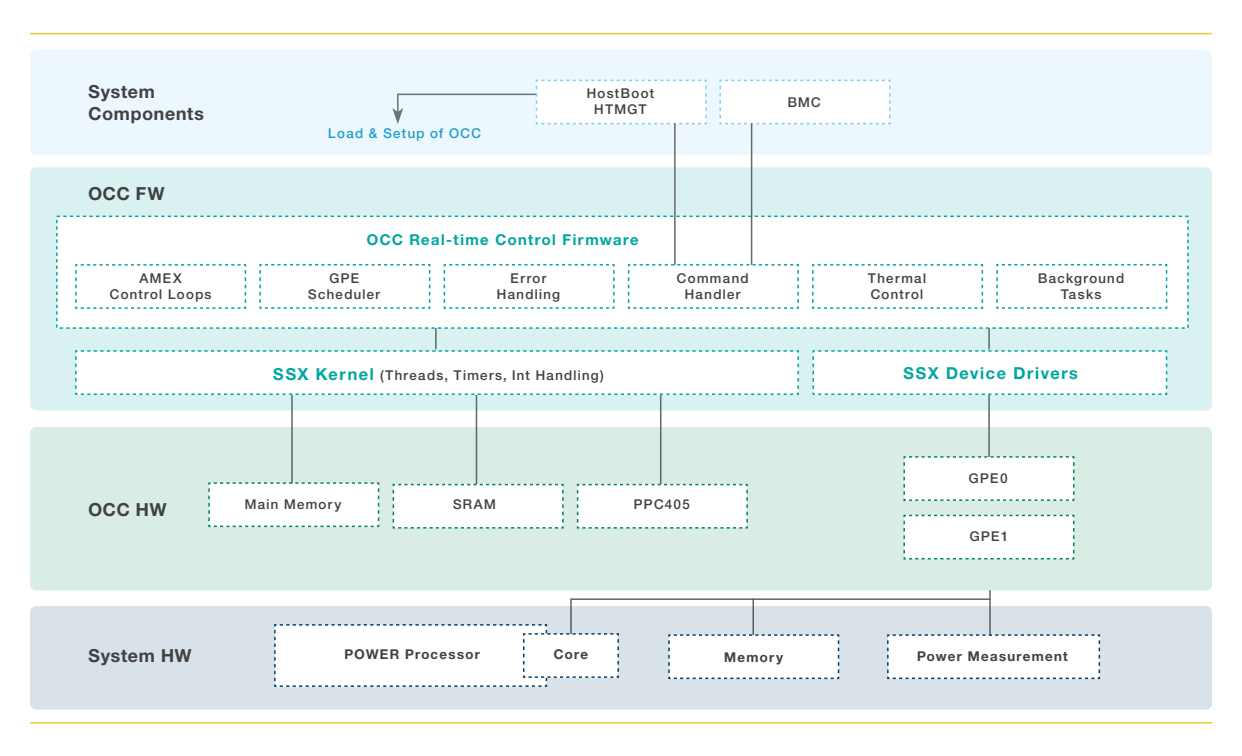
<style>
.page{position:relative;width:1242px;height:756px;background:#fff}
.page>*{position:absolute;margin:0;border:0;box-sizing:border-box;transform-origin:0 0}
.t1{font:18px/21.6px "Helv Neue Boldfor IBM";letter-spacing:.05em;color:#424142}
.t2{font:16.5px "Helv Neue Boldfor IBM";letter-spacing:.1em;color:#00a6a0}
.t3{font:15px "Helv Neue Boldfor IBM";letter-spacing:.1em;color:#00a6a0}
.t4{font:13.5px/16.2px "Helv Neue Mediumfor IBM";letter-spacing:.1em;color:#424142;text-align:center}
.t5{font:13.5px "Helv Neue Boldfor IBM";letter-spacing:.1em;color:#424142}
.t6{font:13.5px "Helv Neue Mediumfor IBM";letter-spacing:.1em;color:#209ec9}
.s1{font-family:"Helv Neue Boldfor IBM";font-size:16.5px;color:#00a6a0}
</style>
<div class="page">
<hr style="left:989px;top:590px;width:2px;height:48px;background:#636466">
<div style="left:570px;top:598px;width:184px;height:40px;border:2px solid #636466"></div>
<hr style="left:988px;top:379px;width:2px;height:95px;background:#636466">
<hr style="left:660px;top:391px;width:1px;height:95px;background:#636466">
<hr style="left:476px;top:391px;width:1px;height:95px;background:#636466">
<hr style="left:291px;top:391px;width:2px;height:95px;background:#636466">
<hr style="left:752px;top:598px;width:239px;height:1px;background:#636466">
<div style="left:30px;top:50px;width:1182px;height:105px;background:#ecf8fd;border-radius:6px"></div>
<div style="left:30px;top:167px;width:1182px;height:243px;background:#d9f1f0;border-radius:6px"></div>
<div style="left:30px;top:426px;width:1182px;height:164px;background:#d9ede5;border-radius:6px"></div>
<div style="left:30px;top:605px;width:1182px;height:104px;background:#d9e2e8;border-radius:6px"></div>
<div style="left:56px;top:215px;width:1133px;height:113px;background:#fff"></div>
<hr style="left:30px;top:33px;width:1182px;height:1px;background:#ebca37">
<hr style="left:30px;top:721px;width:1182px;height:2px;background:#ebca37">
<svg style="left:392px;top:79px;width:315px;height:46px"></svg>
<svg style="left:719px;top:79px;width:172px;height:46px;background:#f9fcfe"></svg>
<svg style="left:75px;top:349px;width:724px;height:46px;background:#f4fbfb"></svg>
<svg style="left:208px;top:481px;width:172px;height:46px;background:#f3f9f6"></svg>
<svg style="left:392px;top:483px;width:172px;height:46px;background:#f2f9f6"></svg>
<svg style="left:576px;top:483px;width:172px;height:46px;background:#f2f9f6"></svg>
<svg style="left:274px;top:623px;width:345px;height:64px;background:#f3f6f7"></svg>
<svg style="left:668px;top:633px;width:172px;height:46px;background:#f3f6f7"></svg>
<svg style="left:887px;top:633px;width:214px;height:46px;background:#f3f6f7"></svg>
<svg style="left:812px;top:349px;width:356px;height:46px;background:#f4fbfa"></svg>
<svg style="left:903px;top:455px;width:172px;height:46px;background:#f3f9f6"></svg>
<svg style="left:903px;top:514px;width:172px;height:46px;background:#f3f9f6"></svg>
<svg style="left:75px;top:264px;width:172px;height:45px"></svg>
<svg style="left:259px;top:264px;width:172px;height:45px"></svg>
<svg style="left:443px;top:264px;width:172px;height:45px"></svg>
<svg style="left:627px;top:263px;width:172px;height:46px"></svg>
<svg style="left:812px;top:264px;width:172px;height:45px"></svg>
<svg style="left:996px;top:264px;width:172px;height:45px"></svg>
<hr style="left:751px;top:123px;width:1px;height:142px;background:#636466">
<hr style="left:674px;top:123px;width:2px;height:142px;background:#636466">
<h1 class="t1" style="left:88px;top:81px;width:117px">System<br>Components</h1>
<h1 class="t1" style="left:88px;top:182px;width:78px">OCC FW</h1>
<p class="t6" style="left:328px;top:125px;width:154px">Load &amp; Setup of OCC</p>
<p class="t4" style="left:587px;top:85px;width:69px">HostBoot<br>HTMGT</p>
<p class="t3" style="left:367px;top:230px;width:273px">OCC Real-time Control Firmware</p>
<p class="t4" style="left:788px;top:94px;width:34px">BMC</p>
<p class="t4" style="left:110px;top:269px;width:103px">AMEX<br>Control Loops</p>
<p class="t4" style="left:308px;top:269px;width:74px">GPE<br>Scheduler</p>
<p class="t4" style="left:497px;top:269px;width:65px">Error<br>Handling</p>
<p class="t4" style="left:677px;top:269px;width:73px">Command<br>Handler</p>
<p class="t4" style="left:868px;top:269px;width:60px;text-align:left">Thermal<br>Control</p>
<p class="t4" style="left:1038px;top:269px;width:87px">Background<br>Tasks</p>
<h1 class="t1" style="left:88px;top:498px;width:79px">OCC HW</h1>
<h1 class="t1" style="left:88px;top:644px;width:105px">System HW</h1>
<p class="t4" style="left:273px;top:366px;width:332px"><span class="s1">SSX Kernel</span> (Threads, Timers, Int Handling)</p>
<p class="t4" style="left:245px;top:496px;width:98px">Main Memory</p>
<p class="t4" style="left:453px;top:496px;width:44px">SRAM</p>
<p class="t4" style="left:634px;top:496px;width:58px">PPC405</p>
<p class="t2" style="left:903px;top:363px;width:176px">SSX Device Drivers</p>
<p class="t4" style="left:969px;top:469px;width:40px">GPE0</p>
<p class="t4" style="left:970px;top:528px;width:38px">GPE1</p>
<p class="t5" style="left:344px;top:645px;width:137px">POWER Processor</p>
<p class="t5" style="left:554px;top:645px;width:36px">Core</p>
<p class="t5" style="left:724px;top:648px;width:61px">Memory</p>
<p class="t5" style="left:917px;top:647px;width:152px">Power Measurement</p>
</div>
